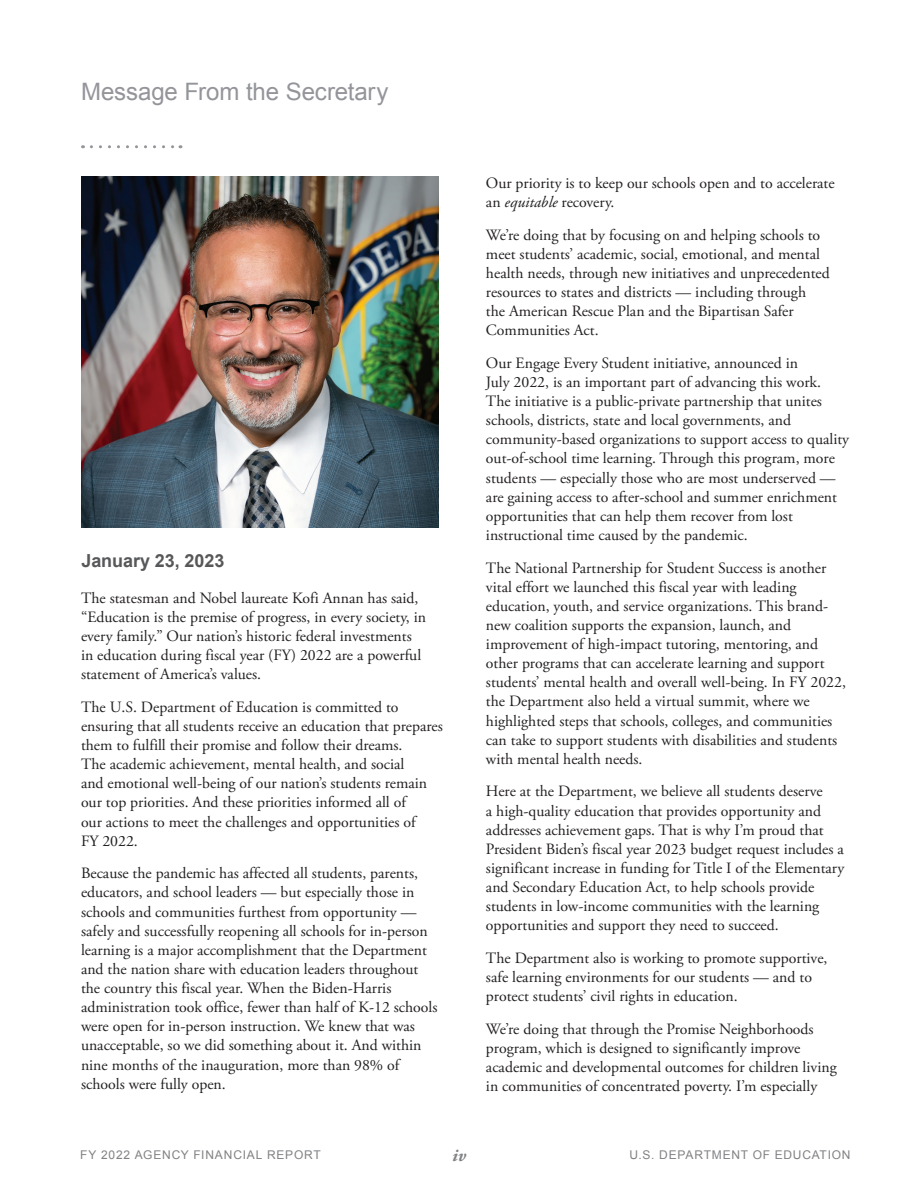
<style>
.page{position:relative;width:918px;height:1188px;background:#fff}
.page>*{position:absolute;margin:0;border:0;box-sizing:border-box;transform-origin:0 0}
.t1{font:24px "Arial";letter-spacing:-.005em;color:#94959a}
.t2{font:700 18px "Arial";letter-spacing:-.005em;color:#57585a}
.t3{font:italic 700 18px "Adobe Garamond Pro";color:#808285}
.t4{font:15.75px/19px "Adobe Garamond Pro";color:#231f20}
.t5{font:12px "Arial";letter-spacing:.065em;color:#808285}
.s1{font-style:italic}
</style>
<div class="page">
<img style="left:81px;top:176px;width:358px;height:351px">
<svg style="left:91px;top:145px;width:90px;height:3px"></svg>
<h1 class="t1" style="left:81px;top:76px;width:309px">Message From the Secretary</h1>
<p class="t2" style="left:81px;top:548px;width:145px">January 23, 2023</p>
<p class="t4" style="left:81px;top:589px;width:347px">The statesman and Nobel laureate Kofi Annan has said, “Education is the premise of progress, in every society, in every family.” Our nation’s historic federal investments in education during fiscal year (FY) 2022 are a powerful statement of America’s values.</p>
<p class="t4" style="left:81px;top:698px;width:363px">The U.S. Department of Education is committed to ensuring that all students receive an education that prepares them to fulfill their promise and follow their dreams.<br>The academic achievement, mental health, and social<br>and emotional well-being of our nation’s students remain our top priorities. And these priorities informed all of<br>our actions to meet the challenges and opportunities of<br>FY 2022.</p>
<p class="t4" style="left:81px;top:864px;width:358px">Because the pandemic has affected all students, parents, educators, and school leaders — but especially those in schools and communities furthest from opportunity — safely and successfully reopening all schools for in-person learning is a major accomplishment that the Department and the nation share with education leaders throughout the country this fiscal year. When the Biden-Harris administration took office, fewer than half of K-12 schools were open for in-person instruction. We knew that was unacceptable, so we did something about it. And within nine months of the inauguration, more than 98% of schools were fully open.</p>
<p class="t4" style="left:486px;top:174px;width:350px">Our priority is to keep our schools open and to accelerate an <span class="s1">equitable</span> recovery.</p>
<p class="t4" style="left:486px;top:226px;width:345px">We’re doing that by focusing on and helping schools to meet students’ academic, social, emotional, and mental health needs, through new initiatives and unprecedented resources to states and districts — including through<br>the American Rescue Plan and the Bipartisan Safer Communities Act.</p>
<p class="t4" style="left:486px;top:354px;width:365px">Our Engage Every Student initiative, announced in<br>July 2022, is an important part of advancing this work.<br>The initiative is a public-private partnership that unites schools, districts, state and local governments, and community-based organizations to support access to quality out-of-school time learning. Through this program, more students — especially those who are most underserved — are gaining access to after-school and summer enrichment opportunities that can help them recover from lost instructional time caused by the pandemic.</p>
<p class="t4" style="left:486px;top:559px;width:362px">The National Partnership for Student Success is another vital effort we launched this fiscal year with leading education, youth, and service organizations. This brand&shy;new coalition supports the expansion, launch, and improvement of high-impact tutoring, mentoring, and other programs that can accelerate learning and support students’ mental health and overall well-being. In FY 2022, the Department also held a virtual summit, where we highlighted steps that schools, colleges, and communities can take to support students with disabilities and students with mental health needs.</p>
<p class="t4" style="left:486px;top:782px;width:360px">Here at the Department, we believe all students deserve<br>a high-quality education that provides opportunity and addresses achievement gaps. That is why I’m proud that President Biden’s fiscal year 2023 budget request includes a significant increase in funding for Title I of the Elementary and Secondary Education Act, to help schools provide students in low-income communities with the learning opportunities and support they need to succeed.</p>
<p class="t4" style="left:486px;top:949px;width:343px">The Department also is working to promote supportive, safe learning environments for our students — and to protect students’ civil rights in education.</p>
<p class="t4" style="left:486px;top:1020px;width:352px">We’re doing that through the Promise Neighborhoods program, which is designed to significantly improve academic and developmental outcomes for children living in communities of concentrated poverty. I’m especially</p>
<p class="t5" style="left:80px;top:1147px;width:242px">FY 2022 AGENCY FINANCIAL REPORT</p>
<p class="t3" style="left:452px;top:1145px;width:15px">iv</p>
<p class="t5" style="left:629px;top:1147px;width:223px">U.S. DEPARTMENT OF EDUCATION</p>
</div>
